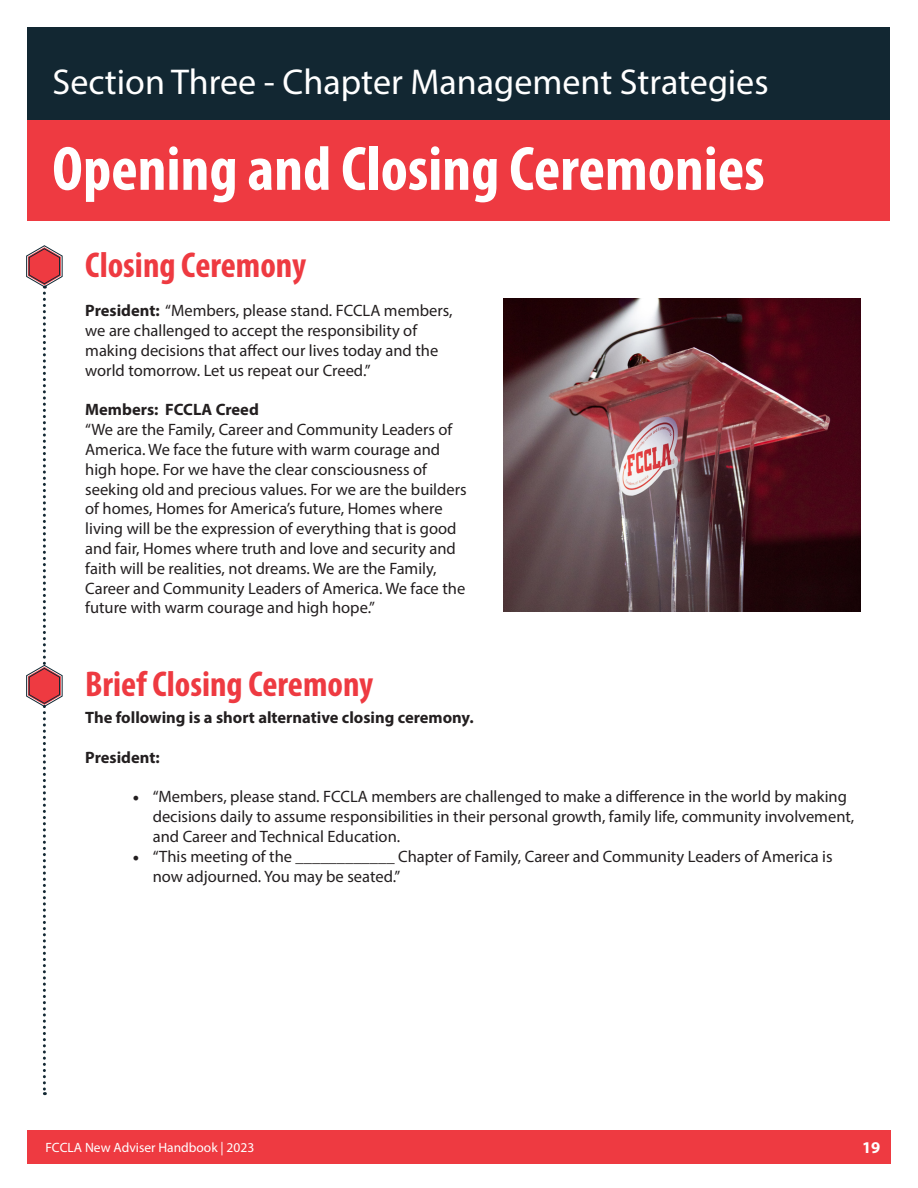
<style>
.page{position:relative;width:918px;height:1188px;background:#fff}
.page>*{position:absolute;margin:0;border:0;box-sizing:border-box;transform-origin:0 0}
.t1{font:700 condensed 63px "Myriad Pro";color:#fff}
.t2{font:36px "Myriad Pro";color:#fff}
.t3{font:700 condensed 36px "Myriad Pro";color:#ee3a41}
.t4{font:16.5px/19.8px "Myriad Pro";color:#231f20}
.t5{font:700 16.5px "Myriad Pro";color:#231f20}
.t6{font:700 16.5px "Myriad Pro";color:#fff}
.t7{font:13.5px "Myriad Pro";color:#fff}
.s1{font-weight:700}
.s2{font-family:"Minion Pro";font-size:18px}
</style>
<div class="page">
<div style="left:27px;top:1130px;width:864px;height:33px;background:#ee3a41"></div>
<div style="left:27px;top:27px;width:863px;height:114px;background:#122732"></div>
<div style="left:27px;top:120px;width:863px;height:101px;background:#ee3a41"></div>
<svg style="left:26px;top:245px;width:37px;height:850px"></svg>
<img style="left:504px;top:298px;width:357px;height:313px">
<p class="t2" style="left:52px;top:60px;width:718px">Section Three - Chapter Management Strategies</p>
<p class="t1" style="left:52px;top:129px;width:714px">Opening and Closing Ceremonies</p>
<p class="t3" style="left:85px;top:242px;width:222px">Closing Ceremony</p>
<p class="t4" style="left:85px;top:301px;width:369px"><span class="s1">President:</span> “Members, please stand. FCCLA members, we are challenged to accept the responsibility of making decisions that affect our lives today and the world tomorrow. Let us repeat our Creed.”</p>
<p class="t5" style="left:85px;top:399px;width:175px">Members: FCCLA Creed</p>
<p class="t4" style="left:85px;top:419px;width:383px">“We are the Family, Career and Community Leaders of America. We face the future with warm courage and high hope. For we have the clear consciousness of seeking old and precious values. For we are the builders of homes, Homes for America’s future, Homes where living will be the expression of everything that is good and fair, Homes where truth and love and security and faith will be realities, not dreams. We are the Family, Career and Community Leaders of America. We face the future with warm courage and high hope.”</p>
<p class="t3" style="left:85px;top:662px;width:289px">Brief Closing Ceremony</p>
<p class="t5" style="left:85px;top:707px;width:390px">The following is a short alternative closing ceremony.</p>
<p class="t5" style="left:85px;top:746px;width:76px">President:</p>
<p class="t4" style="left:153px;top:787px;width:703px;text-indent:-20px"><span class="s2">•</span> “Members, please stand. FCCLA members are challenged to make a difference in the world by making decisions daily to assume responsibilities in their personal growth, family life, community involvement, and Career and Technical Education.</p>
<p class="t4" style="left:153px;top:846px;width:681px;text-indent:-20px"><span class="s2">•</span> “This meeting of the ____________ Chapter of Family, Career and Community Leaders of America is now adjourned. You may be seated.”</p>
<p class="t7" style="left:45px;top:1139px;width:210px">FCCLA New Adviser Handbook | 2023</p>
<p class="t6" style="left:862px;top:1136px;width:20px">19</p>
</div>
